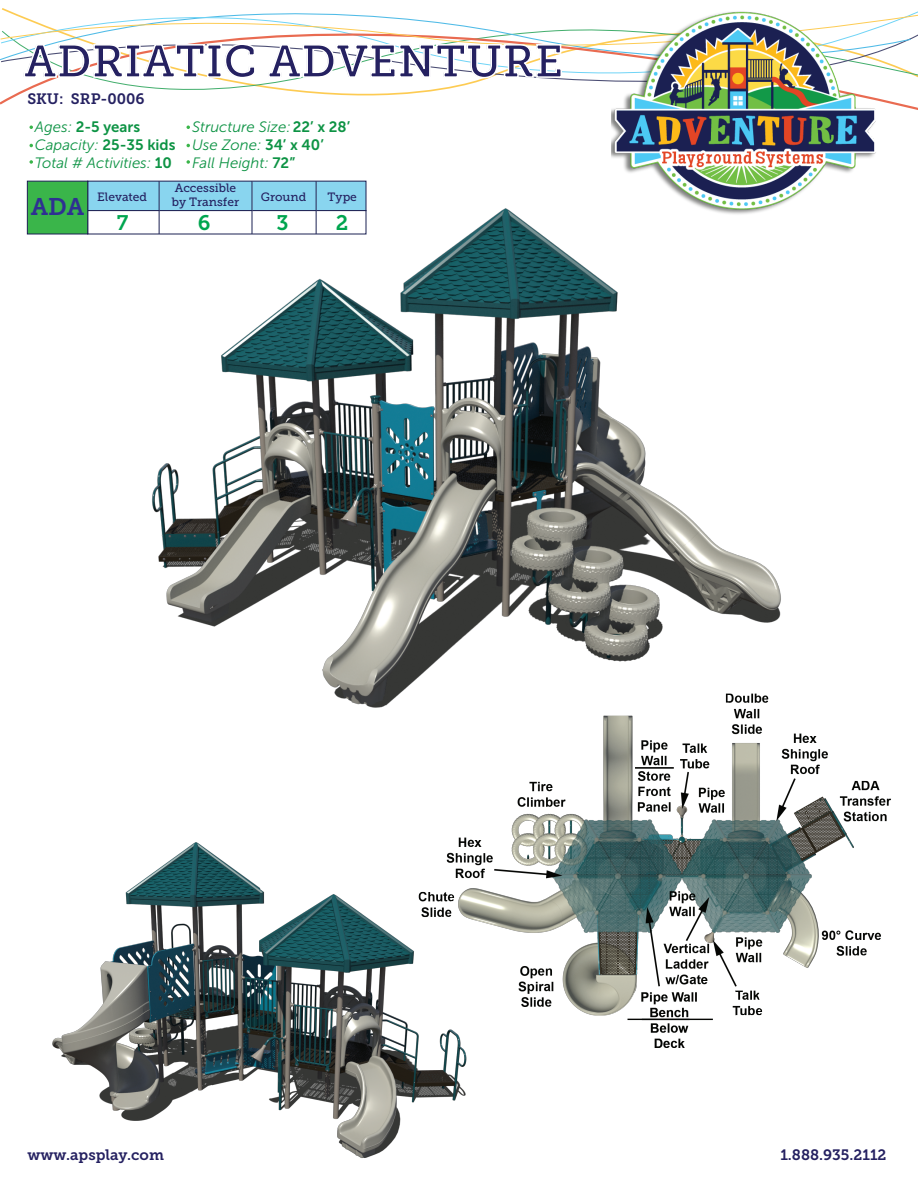
<style>
.page{position:relative;width:918px;height:1188px;background:#fff}
.page>*{position:absolute;margin:0;border:0;box-sizing:border-box;transform-origin:0 0}
.t1{font:45.45px "Museo Slab 700";color:#252161}
.t2{font:24px "Museo Slab 700";color:#2e3092}
.t3{font:21px "Museo Slab 700";color:#00a54f}
.t4{font:italic 15px/18px "Museo Sans 300";color:#0d9344}
.t5{font:15px "Museo Slab 700";color:#252161}
.t6{font:15px "Museo Sans 700";color:#0d9344}
.t7{font:12px/14.4px "Museo Slab 500";color:#252161}
.s1{font-family:"Museo Sans 300";font-style:italic}
.s2{font-family:"Museo Sans 700";font-style:normal}
</style>
<div class="page">
<img style="left:92px;top:183px;width:689px;height:525px">
<svg style="left:0;top:63px;width:918px;height:49px"></svg>
<svg style="left:0;top:8px;width:918px;height:55px"></svg>
<svg style="left:23px;top:43px;width:233px;height:36px"></svg>
<svg style="left:267px;top:43px;width:296px;height:36px"></svg>
<img style="left:612px;top:8px;width:268px;height:209px">
<div style="left:88px;top:181px;width:278px;height:30px;background:#89d5ef;border:1px solid #1b2052"></div>
<div style="left:88px;top:211px;width:278px;height:23px;background:#fff"></div>
<div style="left:27px;top:181px;width:61px;height:53px;background:#3ab54a;border:1px solid #1b2052"></div>
<hr style="left:159px;top:181px;width:1px;height:53px;background:#1b2052">
<hr style="left:252px;top:181px;width:1px;height:53px;background:#1b2052">
<hr style="left:316px;top:181px;width:1px;height:53px;background:#1b2052">
<svg style="left:29px;top:125px;width:4px;height:4px"></svg>
<svg style="left:29px;top:144px;width:4px;height:3px"></svg>
<svg style="left:29px;top:160px;width:4px;height:4px"></svg>
<svg style="left:187px;top:125px;width:3px;height:4px"></svg>
<svg style="left:187px;top:160px;width:3px;height:4px"></svg>
<img style="left:52px;top:842px;width:415px;height:316px">
<img style="left:403px;top:673px;width:488px;height:385px">
<h1 class="t1" style="left:24px;top:36px;width:541px">ADRIATIC ADVENTURE</h1>
<p class="t5" style="left:27px;top:90px;width:119px">SKU: SRP-0006</p>
<p class="t6" style="left:35px;top:118px;width:107px"><span class="s1">Ages:</span> 2-5 years</p>
<p class="t4" style="left:35px;top:135px;width:142px">Capacity: <span class="s2">25-35 kids<br></span>Total # Activities: <span class="s2">10</span></p>
<p class="t4" style="left:192px;top:117px;width:160px">Structure Size: <span class="s2">22’ x 28’<br></span>Use Zone: <span class="s2">34’ x 40’<br></span>Fall Height: <span class="s2">72”</span></p>
<h2 class="t2" style="left:31px;top:193px;width:55px">ADA</h2>
<p class="t7" style="left:97px;top:190px;width:51px">Elevated</p>
<p class="t7" style="left:172px;top:181px;width:69px">Accessible by Transfer</p>
<p class="t7" style="left:261px;top:190px;width:47px">Ground</p>
<p class="t7" style="left:328px;top:190px;width:31px">Type</p>
<h3 class="t3" style="left:117px;top:210px;width:13px">7</h3>
<h3 class="t3" style="left:198px;top:210px;width:14px">6</h3>
<h3 class="t3" style="left:277px;top:210px;width:14px">3</h3>
<h3 class="t3" style="left:336px;top:210px;width:14px">2</h3>
<p class="t5" style="left:27px;top:1146px;width:138px">www.apsplay.com</p>
<p class="t5" style="left:780px;top:1146px;width:108px">1.888.935.2112</p>
</div>
